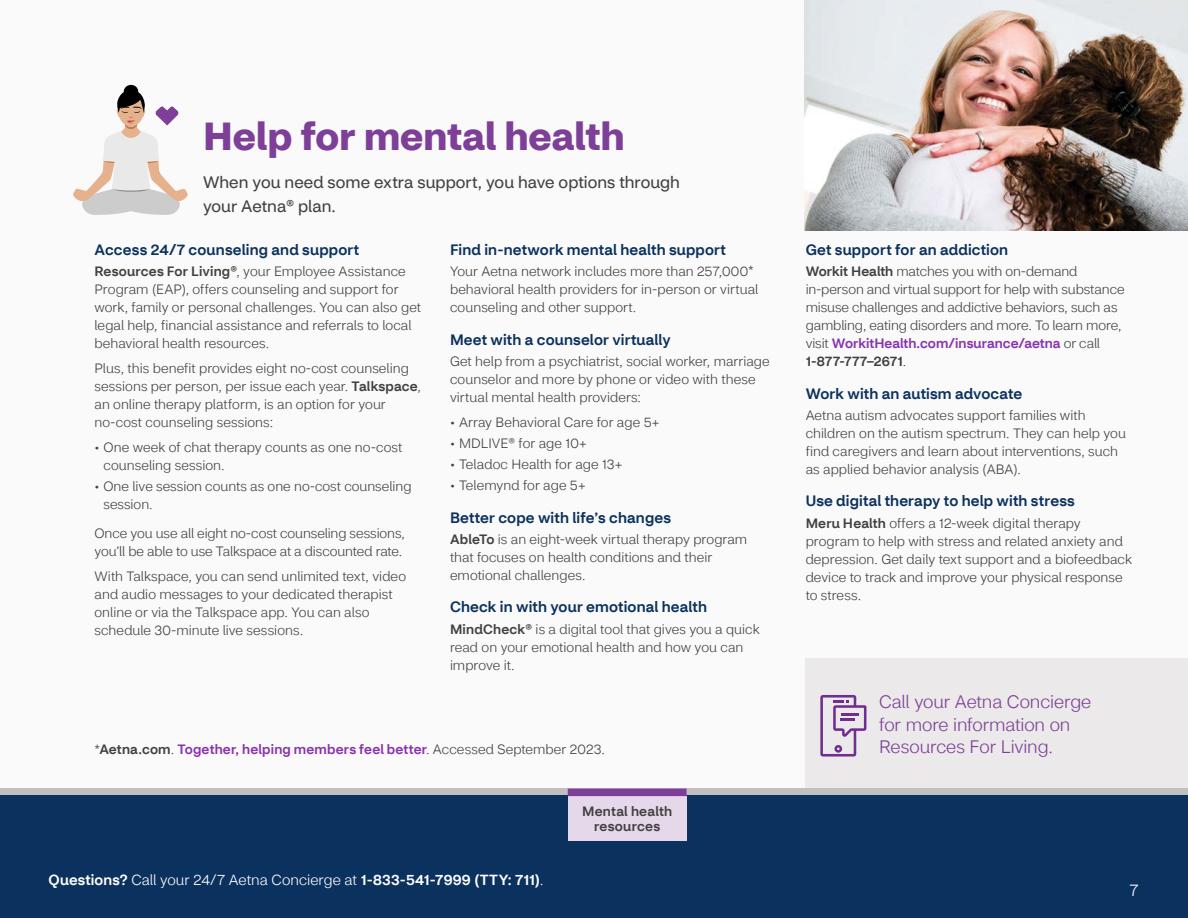
<style>
.page{position:relative;width:1188px;height:918px;background:#fff}
.page>*{position:absolute;margin:0;border:0;box-sizing:border-box;transform-origin:0 0}
.t1{font:700 39px "CVS Health Sans";color:#7d3f98}
.t2{font:300 18px/22.5px "CVS Health Sans";letter-spacing:-.005em;color:#7d3f98}
.t3{font:16.5px/24px "CVS Health Sans";letter-spacing:.005em;color:#414141}
.t4{font:300 16.5px "CVS Health Sans";color:#fff}
.t5{font:500 15px "CVS Health Sans";letter-spacing:.01em;color:#0b315e}
.t6{font:500 14.7px "CVS Health Sans";letter-spacing:.015em;color:#fff}
.t7{font:300 13.5px/18px "CVS Health Sans";letter-spacing:.005em;color:#414141}
.t8{font:500 13.5px "CVS Health Sans";letter-spacing:.015em;color:#8932af}
.t9{font:500 13.5px/15px "CVS Health Sans";letter-spacing:.02em;color:#414141;text-align:center}
.s1{font-weight:500}
.s2{font-weight:500;color:#8932af}
.s3{font-weight:300;color:#414141}
.s4{color:#414141}
.s5{font-weight:300}
</style>
<div class="page">
<div style="left:0;top:0;width:1188px;height:788px;background:#fafafa"></div>
<div style="left:806px;top:658px;width:382px;height:130px;background:#ebe9e9"></div>
<img style="left:805px;top:0;width:383px;height:231px">
<svg style="left:73px;top:85px;width:114px;height:130px"></svg>
<svg style="left:820px;top:695px;width:47px;height:62px"></svg>
<hr style="left:841px;top:713px;width:18px;height:3px;background:#712d91">
<hr style="left:841px;top:718px;width:14px;height:3px;background:#712d91">
<div style="left:0;top:789px;width:1188px;height:7px;background:#c0c0c0"></div>
<div style="left:0;top:796px;width:1188px;height:122px;background:#0b315e"></div>
<div style="left:568px;top:796px;width:119px;height:44px;background:#e5d8ea"></div>
<div style="left:568px;top:789px;width:119px;height:7px;background:#7d3f98"></div>
<h2 class="t1" style="left:203px;top:112px;width:423px">Help for mental health</h2>
<p class="t3" style="left:203px;top:170px;width:478px">When you need some extra support, you have options through your Aetna® plan.</p>
<h3 class="t5" style="left:94px;top:241px;width:266px">Access 24/7 counseling and support</h3>
<p class="t7" style="left:94px;top:263px;width:328px"><span class="s1">Resources For Living®</span>, your Employee Assistance Program (EAP), offers counseling and support for work, family or personal challenges. You can also get legal help, financial assistance and referrals to local behavioral health resources.</p>
<p class="t7" style="left:94px;top:359px;width:328px">Plus, this benefit provides eight no-cost counseling sessions per person, per issue each year. <span class="s1">Talkspace</span>, an online therapy platform, is an option for your no-cost counseling sessions:</p>
<p class="t7" style="left:103px;top:438px;width:300px;text-indent:-9px">• One week of chat therapy counts as one no-cost counseling session.</p>
<p class="t7" style="left:103px;top:477px;width:310px;text-indent:-9px">• One live session counts as one no-cost counseling session.</p>
<p class="t7" style="left:94px;top:524px;width:312px">Once you use all eight no-cost counseling sessions, you’ll be able to use Talkspace at a discounted rate.</p>
<p class="t7" style="left:94px;top:567px;width:313px">With Talkspace, you can send unlimited text, video and audio messages to your dedicated therapist online or via the Talkspace app. You can also schedule 30-minute live sessions.</p>
<h3 class="t5" style="left:450px;top:241px;width:277px">Find in-network mental health support</h3>
<p class="t7" style="left:450px;top:263px;width:310px">Your Aetna network includes more than 257,000* behavioral health providers for in-person or virtual counseling and other support.</p>
<h3 class="t5" style="left:450px;top:330px;width:222px">Meet with a counselor virtually</h3>
<p class="t7" style="left:450px;top:352px;width:321px">Get help from a psychiatrist, social worker, marriage counselor and more by phone or video with these virtual mental health providers:</p>
<p class="t7" style="left:450px;top:413px;width:211px">• Array Behavioral Care for age 5+</p>
<p class="t7" style="left:450px;top:434px;width:139px">• MDLIVE® for age 10+</p>
<p class="t7" style="left:450px;top:456px;width:174px">• Teladoc Health for age 13+</p>
<p class="t7" style="left:450px;top:477px;width:138px">• Telemynd for age 5+</p>
<h3 class="t5" style="left:450px;top:508px;width:223px">Better cope with life’s changes</h3>
<p class="t7" style="left:450px;top:530px;width:299px"><span class="s1">AbleTo</span> is an eight-week virtual therapy program that focuses on health conditions and their emotional challenges.</p>
<h3 class="t5" style="left:450px;top:598px;width:258px">Check in with your emotional health</h3>
<p class="t7" style="left:450px;top:620px;width:311px"><span class="s1">MindCheck®</span> is a digital tool that gives you a quick read on your emotional health and how you can improve it.</p>
<h3 class="t5" style="left:806px;top:241px;width:204px">Get support for an addiction</h3>
<p class="t7" style="left:806px;top:263px;width:321px"><span class="s1">Workit Health</span> matches you with on-demand in-person and virtual support for help with substance misuse challenges and addictive behaviors, such as gambling, eating disorders and more. To learn more, visit <span class="s2">WorkitHealth.com/insurance/aetna</span> or call <span class="s1">1-877-777–2671</span>.</p>
<h3 class="t5" style="left:806px;top:384px;width:218px">Work with an autism advocate</h3>
<p class="t7" style="left:806px;top:406px;width:322px">Aetna autism advocates support families with children on the autism spectrum. They can help you find caregivers and learn about interventions, such as applied behavior analysis (ABA).</p>
<h3 class="t5" style="left:806px;top:492px;width:271px">Use digital therapy to help with stress</h3>
<p class="t7" style="left:806px;top:514px;width:328px"><span class="s1">Meru Health</span> offers a 12-week digital therapy program to help with stress and related anxiety and depression. Get daily text support and a biofeedback device to track and improve your physical response to stress.</p>
<p class="t2" style="left:879px;top:691px;width:214px">Call your Aetna Concierge for more information on</p>
<p class="t8" style="left:94px;top:741px;width:512px"><span class="s3">*</span><span class="s4">Aetna.com</span><span class="s3">.</span> Together, helping members feel better<span class="s3">. Accessed September 2023.</span></p>
<p class="t2" style="left:879px;top:736px;width:175px">Resources For Living.</p>
<p class="t6" style="left:49px;top:871px;width:496px">Questions? <span class="s5">Call your 24/7 Aetna Concierge at</span> 1-833-541-7999 (TTY: 711)<span class="s5">.</span></p>
<p class="t9" style="left:582px;top:803px;width:92px">Mental health resources</p>
<p class="t4" style="left:1130px;top:880px;width:11px">7</p>
</div>
